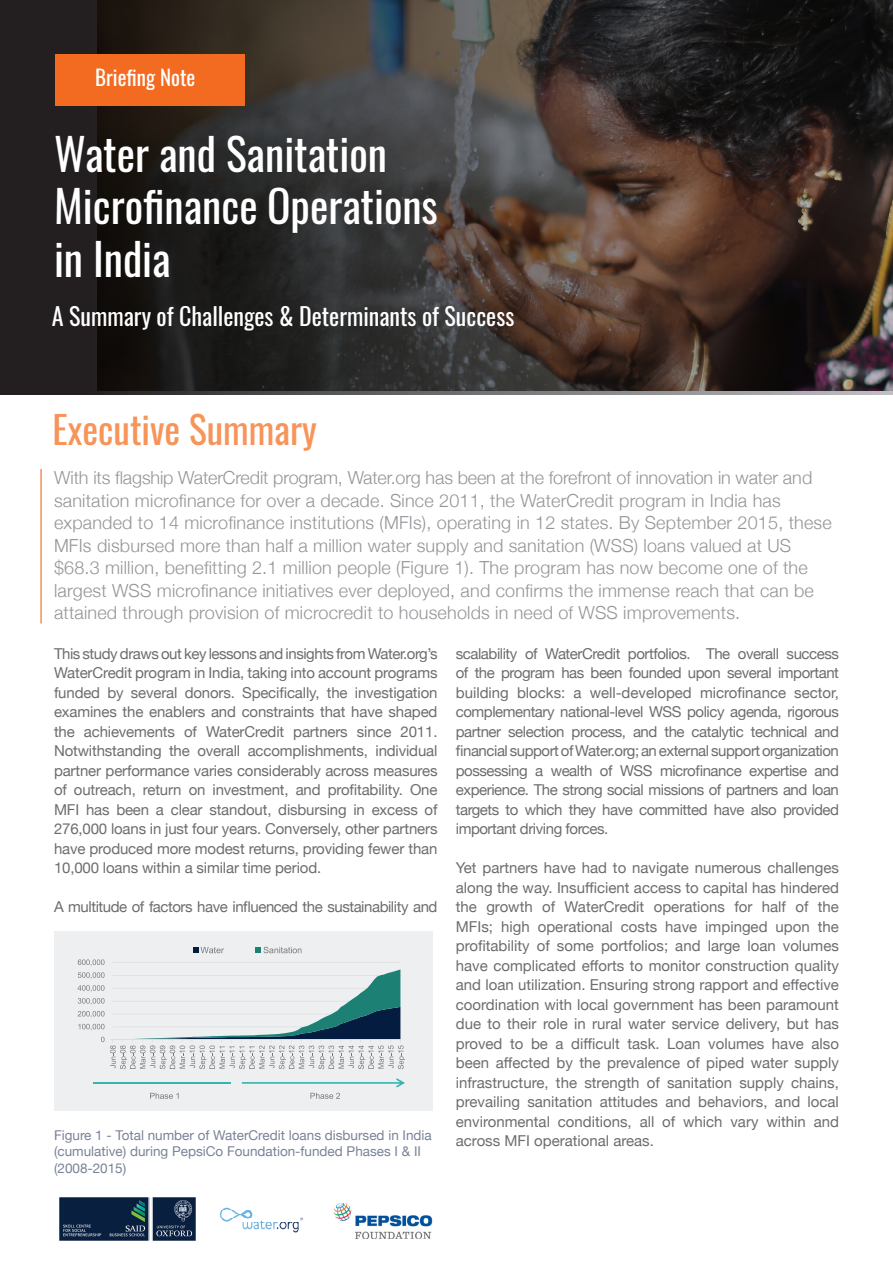
<style>
.page{position:relative;width:893px;height:1263px;background:#fff}
.page>*{position:absolute;margin:0;border:0;box-sizing:border-box;transform-origin:0 0}
.t1{font:43.65px "Oswald";color:#fff}
.t2{font:37.5px "Oswald";color:#f79459}
.t3{font:24px "Oswald";color:#fff}
.t4{font:21px "Oswald";color:#fff}
.t5{font:300 18px/22.5px "Helvetica Neue";letter-spacing:.01em;color:#939598}
.Body_Copy{font:15px/19.5px "Helvetica Neue";letter-spacing:-.03em;color:#6c6d70;text-align:justify}
.t6{font:13.5px/16.5px "Helvetica Neue";color:#7a8297}
</style>
<div class="page">
<svg style="left:0;top:0;width:893px;height:394px;background:#352d2a"></svg>
<hr style="left:40px;top:469px;width:2px;height:154px;background:#f36b21">
<div style="left:55px;top:54px;width:189px;height:51px;background:#f36b21"></div>
<img style="left:59px;top:1197px;width:137px;height:44px">
<div style="left:54px;top:932px;width:378px;height:179px;background:#edeff1"></div>
<svg style="left:78px;top:959px;width:327px;height:110px"></svg>
<svg style="left:193px;top:947px;width:31px;height:6px"></svg>
<svg style="left:256px;top:947px;width:45px;height:6px"></svg>
<hr style="left:93px;top:1082px;width:138px;height:2px;background:#36b5b0">
<svg style="left:242px;top:1078px;width:163px;height:9px"></svg>
<svg style="left:150px;top:1093px;width:29px;height:6px"></svg>
<svg style="left:310px;top:1093px;width:30px;height:6px"></svg>
<img style="left:333px;top:1203px;width:100px;height:36px">
<img style="left:220px;top:1207px;width:84px;height:26px">
<p class="t4" style="left:95px;top:63px;width:102px">Briefing Note</p>
<p class="t1" style="left:54px;top:124px;width:334px">Water and Sanitation</p>
<p class="t1" style="left:54px;top:176px;width:385px">Microfinance Operations</p>
<p class="t1" style="left:54px;top:229px;width:118px">in India</p>
<p class="t3" style="left:52px;top:299px;width:464px">A Summary of Challenges &amp; Determinants of Success</p>
<p class="t2" style="left:52px;top:404px;width:266px">Executive Summary</p>
<p class="t5" style="left:54px;top:465px;width:779px">With its flagship WaterCredit program, Water.org has been at the forefront of innovation in water and sanitation microfinance for over a decade. Since 2011, the WaterCredit program in India has expanded to 14 microfinance institutions (MFIs), operating in 12 states. By September 2015, these MFIs disbursed more than half a million water supply and sanitation (WSS) loans valued at US $68.3 million, benefitting 2.1 million people (Figure 1). The program has now become one of the largest WSS microfinance initiatives ever deployed, and confirms the immense reach that can be attained through provision of microcredit to households in need of WSS improvements.</p>
<p class="Body_Copy" style="left:54px;top:644px;width:385px">This study draws out key lessons and insights from Water.org’s WaterCredit program in India, taking into account programs funded by several donors. Specifically, the investigation examines the enablers and constraints that have shaped the achievements of WaterCredit partners since 2011.<br>Notwithstanding the overall accomplishments, individual partner performance varies considerably across measures of outreach, return on investment, and profitability. One MFI has been a clear standout, disbursing in excess of 276,000 loans in just four years. Conversely, other partners have produced more modest returns, providing fewer than 10,000 loans within a similar time period.</p>
<p class="Body_Copy" style="left:54px;top:898px;width:385px">A multitude of factors have influenced the sustainability and</p>
<p class="Body_Copy" style="left:456px;top:644px;width:385px">scalability of WaterCredit portfolios. The overall success of the program has been founded upon several important building blocks: a well-developed microfinance sector, complementary national-level WSS policy agenda, rigorous partner selection process, and the catalytic technical and financial support of Water.org; an external support organization possessing a wealth of WSS microfinance expertise and experience. The strong social missions of partners and loan targets to which they have committed have also provided important driving forces.</p>
<p class="Body_Copy" style="left:456px;top:859px;width:385px">Yet partners have had to navigate numerous challenges along the way. Insufficient access to capital has hindered the growth of WaterCredit operations for half of the MFIs; high operational costs have impinged upon the profitability of some portfolios; and large loan volumes have complicated efforts to monitor construction quality and loan utilization. Ensuring strong rapport and effective coordination with local government has been paramount due to their role in rural water service delivery, but has proved to be a difficult task. Loan volumes have also been affected by the prevalence of piped water supply infrastructure, the strength of sanitation supply chains, prevailing sanitation attitudes and behaviors, and local environmental conditions, all of which vary within and across MFI operational areas.</p>
<p class="t6" style="left:54px;top:1127px;width:379px">Figure 1 - Total number of WaterCredit loans disbursed in India (cumulative) during PepsiCo Foundation-funded Phases I &amp; II (2008-2015)</p>
</div>
